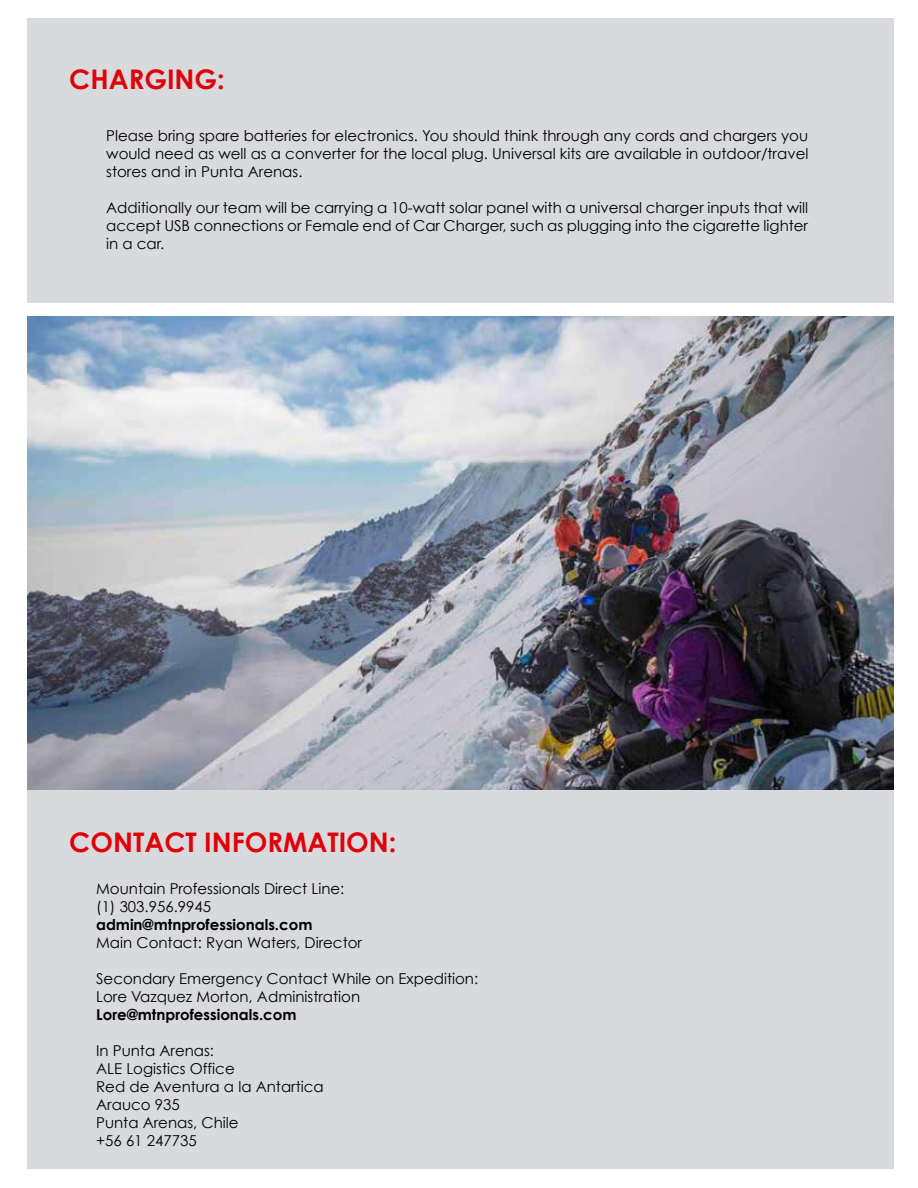
<style>
.page{position:relative;width:918px;height:1188px;background:#fff}
.page>*{position:absolute;margin:0;border:0;box-sizing:border-box;transform-origin:0 0}
.t1{font:700 27px "Century Gothic";color:#df0209}
.t2{font:15px/18px "Century Gothic";color:#000}
.t3{font:700 15px "Century Gothic";color:#000}
</style>
<div class="page">
<div style="left:28px;top:19px;width:866px;height:1150px;background:#d9dade"></div>
<div style="left:9px;top:303px;width:900px;height:13px;background:#fff"></div>
<img style="left:28px;top:316px;width:866px;height:473px">
<h1 class="t1" style="left:69px;top:62px;width:157px">CHARGING:</h1>
<p class="t2" style="left:106px;top:127px;width:704px;text-align:justify">Please bring spare batteries for electronics. You should think through any cords and chargers you would need as well as a converter for the local plug. Universal kits are available in outdoor/travel stores and in Punta Arenas.</p>
<p class="t2" style="left:106px;top:199px;width:703px;text-align:justify">Additionally our team will be carrying a 10-watt solar panel with a universal charger inputs that will accept USB connections or Female end of Car Charger, such as plugging into the cigarette lighter in a car.</p>
<h1 class="t1" style="left:69px;top:825px;width:329px">CONTACT INFORMATION:</h1>
<p class="t2" style="left:96px;top:879px;width:250px">Mountain Professionals Direct Line: (1) 303.956.9945</p>
<p class="t3" style="left:96px;top:915px;width:218px">admin@mtnprofessionals.com</p>
<p class="t2" style="left:96px;top:933px;width:267px">Main Contact: Ryan Waters, Director</p>
<p class="t2" style="left:96px;top:969px;width:384px">Secondary Emergency Contact While on Expedition:<br>Lore Vazquez Morton, Administration</p>
<p class="t3" style="left:96px;top:1005px;width:202px">Lore@mtnprofessionals.com</p>
<p class="t2" style="left:96px;top:1041px;width:229px">In Punta Arenas:<br>ALE Logistics Office<br>Red de Aventura a la Antartica<br>Arauco 935<br>Punta Arenas, Chile<br>+56 61 247735</p>
</div>
